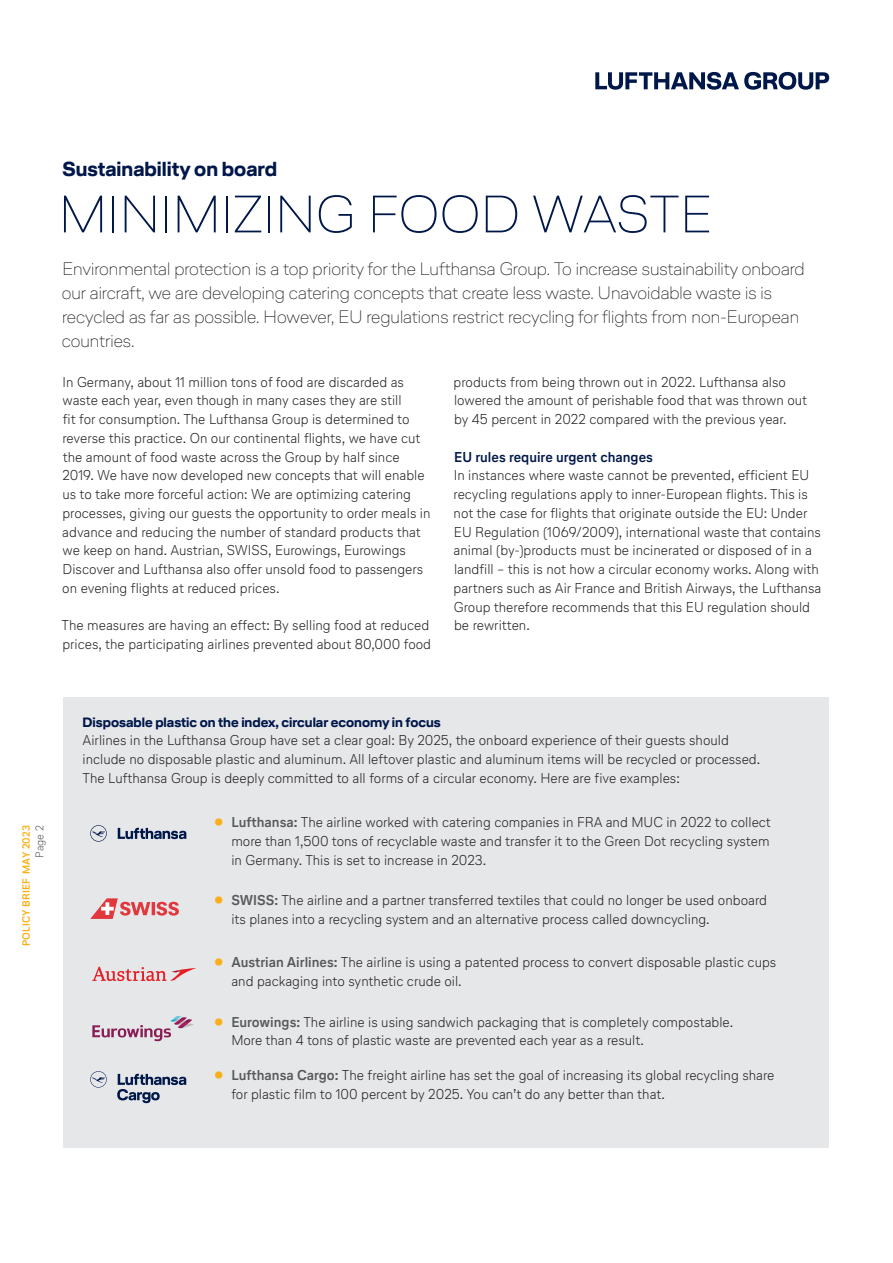
<style>
.page{position:relative;width:893px;height:1263px;background:#fff}
.page>*{position:absolute;margin:0;border:0;box-sizing:border-box;transform-origin:0 0}
.t1{font:100 52.5px "Lufthansa Head";letter-spacing:.015em;color:#00174a}
.t2{font:700 20.25px "Lufthansa Head";color:#00174a}
.t3{font:100 18px/24px "Lufthansa Head";color:#231f20}
.t4{font:300 14.25px/18.8px "Lufthansa Text";color:#231f20}
.t5{font:700 14.25px "Lufthansa Text";color:#00174a}
.t6{font:700 13.5px "Lufthansa Head";color:#00174a}
.t7{font:300 11.25px "Lufthansa Text";color:#57585a}
.t8{font:700 10.5px "Lufthansa Text";letter-spacing:.02em;color:#faaf18}
.s1{font-weight:700;color:#faaf18}
.s2{font-weight:700;color:#57585a}
</style>
<div class="page">
<svg style="left:595px;top:72px;width:234px;height:18px"></svg>
<div style="left:64px;top:697px;width:765px;height:450px;background:#e6e7e9"></div>
<svg style="left:90px;top:825px;width:96px;height:17px"></svg>
<svg style="left:90px;top:898px;width:89px;height:21px"></svg>
<svg style="left:92px;top:967px;width:104px;height:14px"></svg>
<svg style="left:92px;top:1016px;width:102px;height:25px"></svg>
<svg style="left:90px;top:1071px;width:96px;height:32px"></svg>
<h2 class="t2" style="left:63px;top:155px;width:216px">Sustainability on board</h2>
<h1 class="t1" style="left:59px;top:178px;width:654px">MINIMIZING FOOD WASTE</h1>
<p class="t3" style="left:62px;top:256px;width:744px">Environmental protection is a top priority for the Lufthansa Group. To increase sustainability onboard our aircraft, we are developing catering concepts that create less waste. Unavoidable waste is is recycled as far as possible. However, EU regulations restrict recycling for flights from non-European countries.</p>
<p class="t4" style="left:62px;top:372px;width:370px">In Germany, about 11 million tons of food are discarded as waste each year, even though in many cases they are still<br>fit for consumption. The Lufthansa Group is determined to reverse this practice. On our continental flights, we have cut the amount of food waste across the Group by half since 2019. We have now developed new concepts that will enable us to take more forceful action: We are optimizing catering processes, giving our guests the opportunity to order meals in advance and reducing the number of standard products that we keep on hand. Austrian, SWISS, Eurowings, Eurowings Discover and Lufthansa also offer unsold food to passengers on evening flights at reduced prices.</p>
<p class="t4" style="left:62px;top:616px;width:371px">The measures are having an effect: By selling food at reduced prices, the participating airlines prevented about 80,000 food</p>
<p class="t4" style="left:454px;top:372px;width:355px">products from being thrown out in 2022. Lufthansa also lowered the amount of perishable food that was thrown out by 45 percent in 2022 compared with the previous year.</p>
<p class="t5" style="left:454px;top:447px;width:200px">EU rules require urgent changes</p>
<p class="t4" style="left:454px;top:466px;width:369px">In instances where waste cannot be prevented, efficient EU recycling regulations apply to inner-European flights. This is not the case for flights that originate outside the EU: Under EU Regulation (1069/2009), international waste that contains animal (by-)products must be incinerated or disposed of in a landfill – this is not how a circular economy works. Along with partners such as Air France and British Airways, the Lufthansa Group therefore recommends that this EU regulation should be rewritten.</p>
<p class="t8" style="left:19px;top:946px;width:123px;rotate:-90deg">POLICY BRIEF MAY 2023</p>
<p class="t7" style="left:32px;top:857px;width:34px;rotate:-90deg">Page 2</p>
<p class="t6" style="left:83px;top:712px;width:360px">Disposable plastic on the index, circular economy in focus</p>
<p class="t4" style="left:83px;top:730px;width:679px">Airlines in the Lufthansa Group have set a clear goal: By 2025, the onboard experience of their guests should include no disposable plastic and aluminum. All leftover plastic and aluminum items will be recycled or processed.<br>The Lufthansa Group is deeply committed to all forms of a circular economy. Here are five examples:</p>
<p class="t4" style="left:231px;top:812px;width:541px;text-align:justify;text-indent:-17px"><span class="s1">●</span> <span class="s2">Lufthansa:</span> The airline worked with catering companies in FRA and MUC in 2022 to collect more than 1,500 tons of recyclable waste and transfer it to the Green Dot recycling system in Germany. This is set to increase in 2023.</p>
<p class="t4" style="left:231px;top:890px;width:537px;text-indent:-17px"><span class="s1">●</span> <span class="s2">SWISS:</span> The airline and a partner transferred textiles that could no longer be used onboard its planes into a recycling system and an alternative process called downcycling.</p>
<p class="t4" style="left:231px;top:952px;width:546px;text-indent:-17px"><span class="s1">●</span> <span class="s2">Austrian Airlines:</span> The airline is using a patented process to convert disposable plastic cups and packaging into synthetic crude oil.</p>
<p class="t4" style="left:231px;top:1012px;width:503px;text-indent:-17px"><span class="s1">●</span> <span class="s2">Eurowings:</span> The airline is using sandwich packaging that is completely compostable.<br>More than 4 tons of plastic waste are prevented each year as a result.</p>
<p class="t4" style="left:231px;top:1065px;width:545px;text-indent:-17px"><span class="s1">●</span> <span class="s2">Lufthansa Cargo:</span> The freight airline has set the goal of increasing its global recycling share for plastic film to 100 percent by 2025. You can’t do any better than that.</p>
</div>
